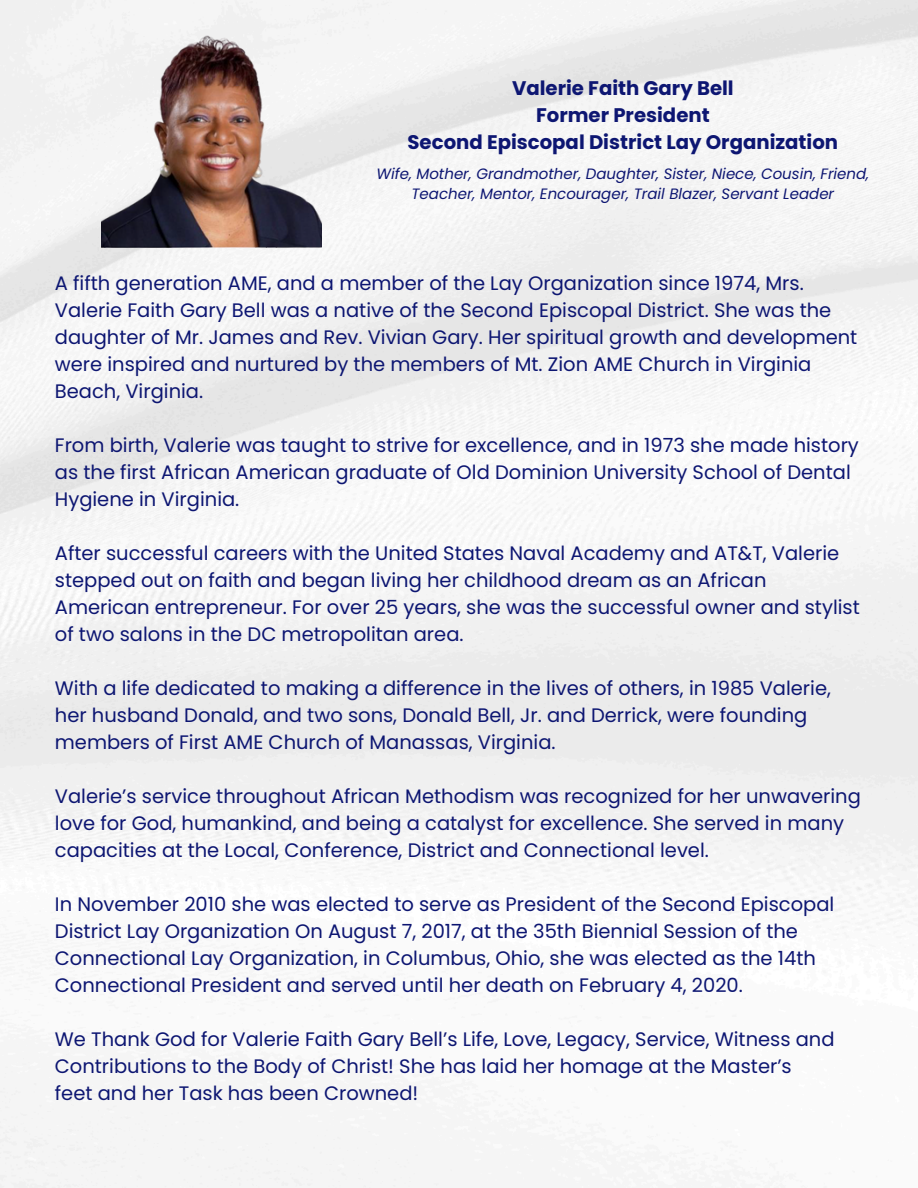
<style>
.page{position:relative;width:918px;height:1188px;background:#fff}
.page>*{position:absolute;margin:0;border:0;box-sizing:border-box;transform-origin:0 0}
.t1{font:700 19.65px/27px "Poppins";color:#0d1672;text-align:center}
.t2{font:19.5px/27px "Poppins";color:#0d1672}
.t3{font:italic 15px "Poppins";color:#0d1672}
</style>
<div class="page">
<img style="left:101px;top:27px;width:221px;height:221px">
<h2 class="t1" style="left:408px;top:75px;width:432px">Valerie Faith Gary Bell<br>Former President<br>Second Episcopal District Lay Organization</h2>
<h2 class="t3" style="left:376px;top:163px;width:494px">Wife, Mother, Grandmother, Daughter, Sister, Niece, Cousin, Friend,</h2>
<h2 class="t3" style="left:412px;top:183px;width:424px">Teacher, Mentor, Encourager, Trail Blazer, Servant Leader</h2>
<p class="t2" style="left:55px;top:270px;width:804px">A fifth generation AME, and a member of the Lay Organization since 1974, Mrs.<br>Valerie Faith Gary Bell was a native of the Second Episcopal District. She was the daughter of Mr. James and Rev. Vivian Gary. Her spiritual growth and development were inspired and nurtured by the members of Mt. Zion AME Church in Virginia Beach, Virginia.</p>
<p class="t2" style="left:55px;top:432px;width:806px">From birth, Valerie was taught to strive for excellence, and in 1973 she made history as the first African American graduate of Old Dominion University School of Dental<br>Hygiene in Virginia.</p>
<h1 class="t2" style="left:55px;top:540px;width:807px">After successful careers with the United States Naval Academy and AT&amp;T, Valerie stepped out on faith and began living her childhood dream as an African American entrepreneur. For over 25 years, she was the successful owner and stylist of two salons in the DC metropolitan area.</h1>
<p class="t2" style="left:55px;top:675px;width:778px">With a life dedicated to making a difference in the lives of others, in 1985 Valerie, her husband Donald, and two sons, Donald Bell, Jr. and Derrick, were founding members of First AME Church of Manassas, Virginia.</p>
<p class="t2" style="left:55px;top:783px;width:808px">Valerie’s service throughout African Methodism was recognized for her unwavering love for God, humankind, and being a catalyst for excellence. She served in many capacities at the Local, Conference, District and Connectional level.</p>
<h2 class="t2" style="left:55px;top:891px;width:781px">In November 2010 she was elected to serve as President of the Second Episcopal District Lay Organization On August 7, 2017, at the 35th Biennial Session of the Connectional Lay Organization, in Columbus, Ohio, she was elected as the 14th Connectional President and served until her death on February 4, 2020.</h2>
<h2 class="t2" style="left:55px;top:1026px;width:781px">We Thank God for Valerie Faith Gary Bell’s Life, Love, Legacy, Service, Witness and<br>Contributions to the Body of Christ! She has laid her homage at the Master’s<br>feet and her Task has been Crowned!</h2>
</div>
